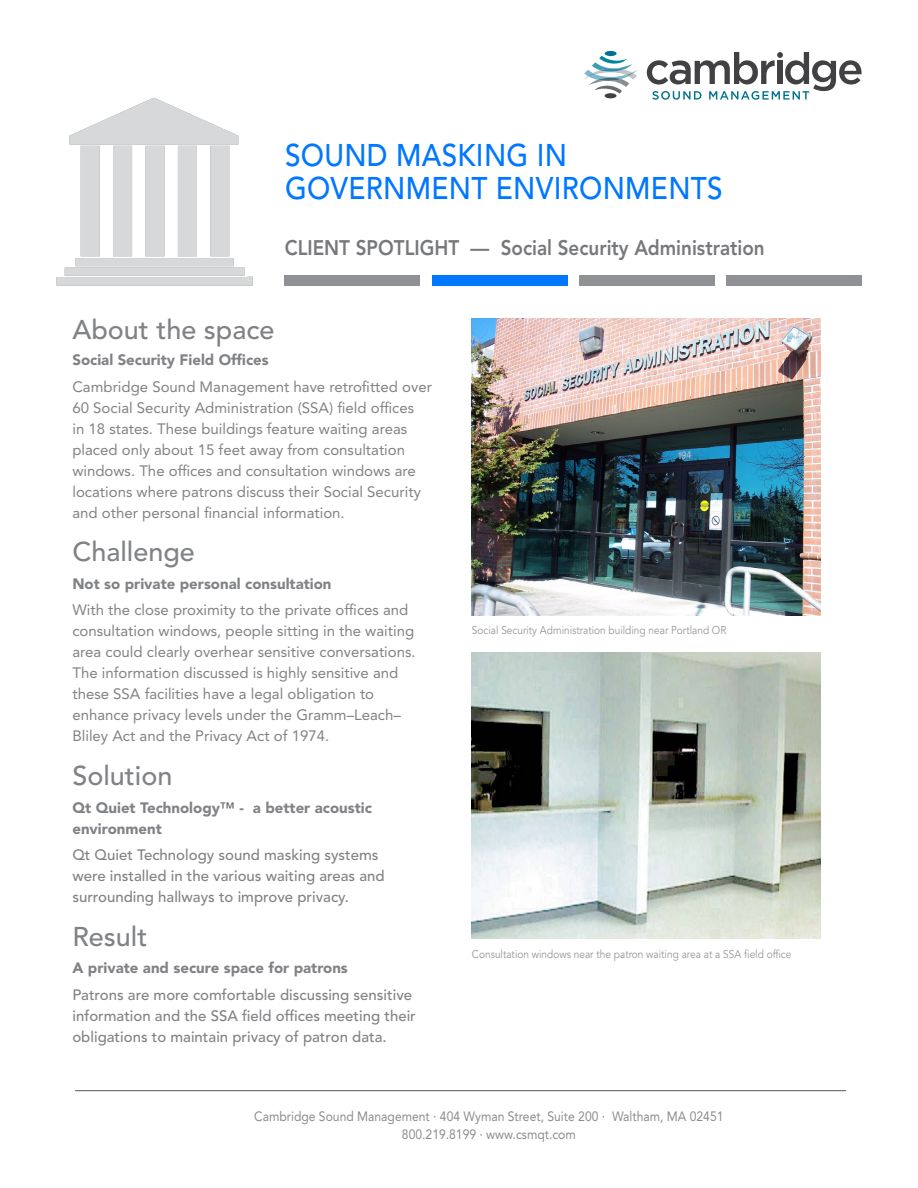
<style>
.page{position:relative;width:918px;height:1188px;background:#fff}
.page>*{position:absolute;margin:0;border:0;box-sizing:border-box;transform-origin:0 0}
.t1{font:500 31.2px/33px "Avenir LT Std";letter-spacing:.01em;color:#07f;scale:.9 1}
.t2{font:500 27px "Avenir LT Std";color:#808285}
.t3{font:800 21px "Avenir LT Std";color:#77787b;scale:.9 1}
.t4{font:15px/21px "Avenir LT Std";color:#808285}
.t5{font:500 15px/21px "Avenir LT Std";color:#808285}
.t6{font:900 15px/21px "Avenir LT Std";color:#808285}
.t7{font:13.5px/18px "Avenir LT Std";color:#8a8c8e;text-align:center;scale:.9 1}
.t8{font:11.25px "Avenir LT Std";color:#939598;scale:.9 1}
.s1{font-weight:500;color:#636466}
</style>
<div class="page">
<hr style="left:75px;top:1090px;width:771px;height:1px;background:#58595b">
<div style="left:605px;top:93px;width:12px;height:5px;background:#414042;border-radius:50%"></div>
<div style="left:605px;top:51px;width:12px;height:5px;background:#00728f;border-radius:50%"></div>
<svg style="left:584px;top:56px;width:53px;height:38px"></svg>
<svg style="left:647px;top:52px;width:215px;height:48px"></svg>
<div style="left:285px;top:275px;width:135px;height:10px;background:#8f9194"></div>
<div style="left:432px;top:275px;width:135px;height:10px;background:#07f"></div>
<div style="left:579px;top:275px;width:135px;height:10px;background:#8f9194"></div>
<div style="left:726px;top:275px;width:136px;height:10px;background:#8f9194"></div>
<img style="left:471px;top:319px;width:349px;height:297px">
<img style="left:56px;top:97px;width:197px;height:189px">
<img style="left:471px;top:653px;width:349px;height:285px">
<h1 class="t1" style="left:285px;top:139px;width:469px">Sound Masking in<br>Governm ent Environm ents</h1>
<h3 class="t3" style="left:285px;top:235px;width:535px">Client spotlight — Social Security Administration</h3>
<h2 class="t2" style="left:72px;top:314px;width:204px">About the space</h2>
<p class="t6" style="left:72px;top:350px;width:198px">Social Security Field Offices</p>
<p class="t4" style="left:72px;top:376px;width:361px">Cambridge Sound Management have retrofitted over 60 Social Security Administration (SSA) field offices<br>in 18 states. These buildings feature waiting areas placed only about 15 feet away from consultation windows. The offices and consultation windows are locations where patrons discuss their Social Security and other personal financial information.</p>
<h2 class="t2" style="left:72px;top:536px;width:124px">Challenge</h2>
<p class="t6" style="left:72px;top:573px;width:261px">Not so private personal consultation</p>
<p class="t4" style="left:72px;top:600px;width:345px">With the close proximity to the private offices and consultation windows, people sitting in the waiting area could clearly overhear sensitive conversations.<br>The information discussed is highly sensitive and these SSA facilities have a legal obligation to enhance privacy levels under the Gramm–Leach– Bliley Act and the Privacy Act of 1974.</p>
<h2 class="t2" style="left:72px;top:760px;width:102px">Solution</h2>
<p class="t6" style="left:72px;top:797px;width:301px">Qt Quiet Technology<span class="s1">™</span> - a better acoustic environment</p>
<p class="t5" style="left:72px;top:845px;width:314px">Qt Quiet Technology sound masking systems were installed in the various waiting areas and surrounding hallways to improve privacy.</p>
<h2 class="t2" style="left:72px;top:921px;width:76px">Result</h2>
<p class="t6" style="left:72px;top:958px;width:277px">A private and secure space for patrons</p>
<p class="t5" style="left:72px;top:984px;width:345px">Patrons are more comfortable discussing sensitive information and the SSA field offices meeting their obligations to maintain privacy of patron data.</p>
<p class="t8" style="left:472px;top:624px;width:284px">Social Security Administration building near Portland OR</p>
<p class="t8" style="left:472px;top:947px;width:357px">Consultation windows near the patron waiting area at a SSA field office</p>
<p class="t7" style="left:254px;top:1107px;width:523px">Cambridge Sound Management · 404 Wyman Street, Suite 200 · Waltham, MA 02451<br>800.219.8199 · www.csmqt.com</p>
</div>
